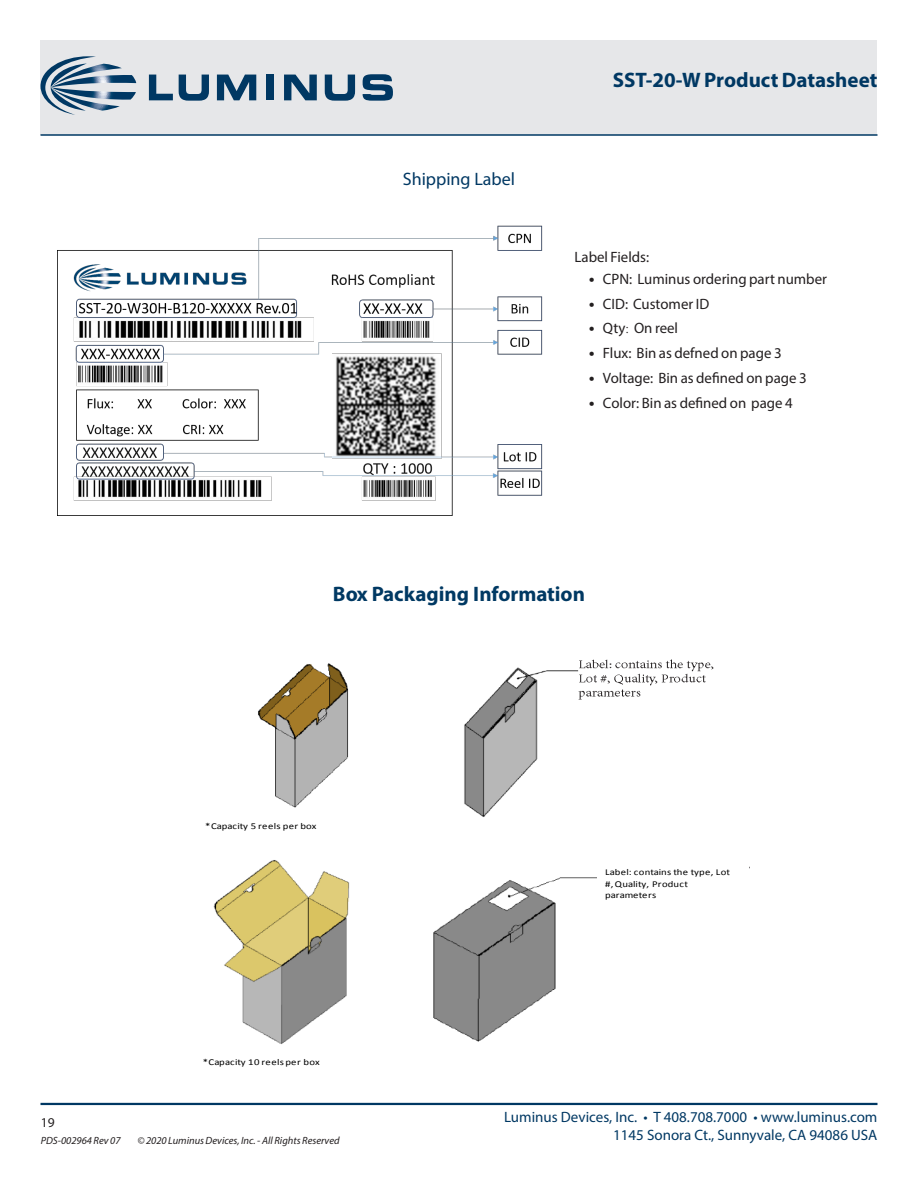
<style>
.page{position:relative;width:918px;height:1188px;background:#fff}
.page>*{position:absolute;margin:0;border:0;box-sizing:border-box;transform-origin:0 0}
.t1{font:700 21px "Myriad Pro";color:#003863}
.t2{font:700 21px "Myriad Pro";color:#003963}
.t3{font:18px "Myriad Pro";color:#003863}
.t4{font:15px "Myriad Pro";color:#231f20}
.t5{font:15px/18px "Myriad Pro";color:#003863;text-align:right}
.t6{font:13.5px "Myriad Pro";color:#231f20}
.t7{font:italic 10.5px "Myriad Pro";color:#231f20}
.t8{font:9px/11.1px "Calibri";letter-spacing:.015em;color:#000;scale:1.19 1}
.s1{font-family:"Trebuchet MS"}
.s2{font-family:"Adobe Song Std";font-weight:300}
</style>
<div class="page">
<div style="left:40px;top:40px;width:838px;height:95px;background:#e6e7e9"></div>
<hr style="left:40px;top:1103px;width:838px;height:2px;background:#003863">
<hr style="left:40px;top:134px;width:838px;height:2px;background:#003863">
<img style="left:258px;top:659px;width:456px;height:158px">
<img style="left:213px;top:860px;width:537px;height:184px">
<div style="left:597px;top:850px;width:151px;height:57px;background:#fff"></div>
<svg style="left:40px;top:56px;width:96px;height:59px"></svg>
<svg style="left:149px;top:75px;width:24px;height:25px"></svg>
<svg style="left:179px;top:75px;width:30px;height:26px"></svg>
<svg style="left:217px;top:75px;width:39px;height:25px"></svg>
<div style="left:266px;top:75px;width:8px;height:25px;background:#003863"></div>
<svg style="left:284px;top:75px;width:33px;height:25px"></svg>
<svg style="left:325px;top:75px;width:30px;height:26px"></svg>
<svg style="left:363px;top:74px;width:30px;height:27px"></svg>
<img style="left:58px;top:226px;width:485px;height:290px">
<p class="t3" style="left:403px;top:168px;width:114px">Shipping Label</p>
<h1 class="t1" style="left:613px;top:67px;width:266px">SST-20-W Product Datasheet</h1>
<p class="t4" style="left:575px;top:248px;width:76px">Label Fields:</p>
<p class="t4" style="left:588px;top:270px;width:241px"><span class="s1">•</span> CPN: Luminus ordering part number</p>
<p class="t4" style="left:588px;top:294px;width:123px"><span class="s1">•</span> CID: Customer ID</p>
<p class="t4" style="left:588px;top:319px;width:92px"><span class="s1">•</span> Qty<span class="s2">:</span> On reel</p>
<p class="t4" style="left:588px;top:344px;width:195px"><span class="s1">•</span> Flux: Bin as defned on page 3</p>
<p class="t4" style="left:588px;top:369px;width:220px"><span class="s1">•</span> Voltage: Bin as defined on page 3</p>
<p class="t4" style="left:588px;top:393px;width:206px"><span class="s1">•</span> Color: Bin as defined on page 4</p>
<h1 class="t2" style="left:333px;top:581px;width:254px">Box Packaging Information</h1>
<p class="t8" style="left:205px;top:821px;width:95px">*Capacity 5 reels per box</p>
<p class="t8" style="left:203px;top:1056px;width:100px">*Capacity 10 reels per box</p>
<p class="t8" style="left:605px;top:867px;width:107px">Label: contains the type, Lot #, Quality, Product parameters</p>
<p class="t6" style="left:41px;top:1115px;width:15px">19</p>
<p class="t7" style="left:41px;top:1134px;width:81px">PDS-002964 Rev 07</p>
<p class="t7" style="left:137px;top:1134px;width:204px">© 2020 Luminus Devices, Inc. - All Rights Reserved</p>
<p class="t5" style="left:504px;top:1108px;width:375px">Luminus Devices, Inc. • T 408.708.7000 • www.luminus.com<br>1145 Sonora Ct., Sunnyvale, CA 94086 USA</p>
</div>
